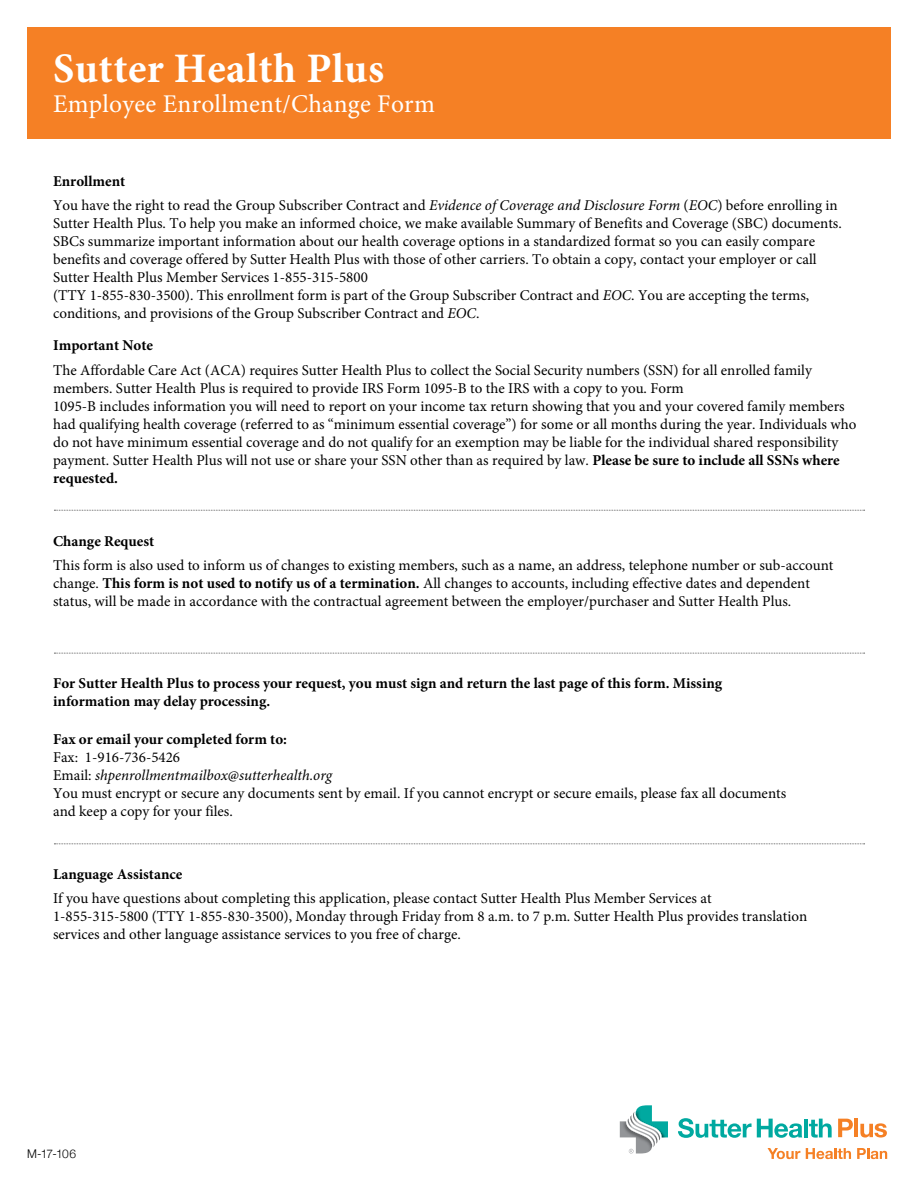
<style>
.page{position:relative;width:918px;height:1188px;background:#fff}
.page>*{position:absolute;margin:0;border:0;box-sizing:border-box;transform-origin:0 0}
.Bulleted_Body{font:700 42px "Minion Pro";letter-spacing:.01em;color:#fff}
.t1{font:25.5px "Minion Pro";letter-spacing:.01em;color:#fff}
.Paragraph_1{font:15px/18px "Minion Pro";color:#000}
.Fax_or_email{font:15px/18px "Minion Pro";color:#000}
.Header_1{font:700 15px/18px "Minion Pro";color:#000}
.t2{font:300 12px "Helvetica Neue";color:#000}
.s1{font-style:italic}
.s2{font-weight:700}
</style>
<div class="page">
<div style="left:27px;top:27px;width:864px;height:112px;background:#f58025"></div>
<svg style="left:54px;top:510px;width:811px;height:1px"></svg>
<svg style="left:54px;top:653px;width:811px;height:1px"></svg>
<svg style="left:54px;top:843px;width:811px;height:1px"></svg>
<svg style="left:678px;top:1118px;width:124px;height:20px"></svg>
<hr style="left:804px;top:1119px;width:4px;height:18px;background:#00a9a0">
<svg style="left:809px;top:1119px;width:23px;height:19px"></svg>
<img style="left:630px;top:1153px;width:15px;height:1px">
<svg style="left:620px;top:1105px;width:48px;height:48px"></svg>
<svg style="left:838px;top:1119px;width:15px;height:18px"></svg>
<hr style="left:854px;top:1119px;width:4px;height:18px;background:#f58025">
<svg style="left:860px;top:1123px;width:27px;height:15px"></svg>
<svg style="left:768px;top:1148px;width:32px;height:11px"></svg>
<svg style="left:806px;top:1148px;width:45px;height:11px"></svg>
<svg style="left:857px;top:1148px;width:30px;height:11px"></svg>
<p class="Bulleted_Body" style="left:53px;top:39px;width:332px">Sutter Health Plus</p>
<p class="t1" style="left:53px;top:87px;width:383px">Employee Enrollment/Change Form</p>
<p class="Header_1" style="left:53px;top:172px;width:74px">Enrollment</p>
<p class="Paragraph_1" style="left:53px;top:197px;width:790px">You have the right to read the Group Subscriber Contract and <span class="s1">Evidence of Coverage and Disclosure Form</span> (<span class="s1">EOC</span>) before enrolling in Sutter Health Plus. To help you make an informed choice, we make available Summary of Benefits and Coverage (SBC) documents.<br>SBCs summarize important information about our health coverage options in a standardized format so you can easily compare benefits and coverage offered by Sutter Health Plus with those of other carriers. To obtain a copy, contact your employer or call Sutter Health Plus Member Services 1-855-315-5800<br>(TTY 1-855-830-3500). This enrollment form is part of the Group Subscriber Contract and <span class="s1">EOC</span>. You are accepting the terms, conditions, and provisions of the Group Subscriber Contract and <span class="s1">EOC</span>.</p>
<p class="Header_1" style="left:53px;top:336px;width:101px">Important Note</p>
<p class="Paragraph_1" style="left:53px;top:361px;width:805px">The Affordable Care Act (ACA) requires Sutter Health Plus to collect the Social Security numbers (SSN) for all enrolled family members. Sutter Health Plus is required to provide IRS Form 1095-B to the IRS with a copy to you. Form<br>1095-B includes information you will need to report on your income tax return showing that you and your covered family members had qualifying health coverage (referred to as “minimum essential coverage”) for some or all months during the year. Individuals who do not have minimum essential coverage and do not qualify for an exemption may be liable for the individual shared responsibility payment. Sutter Health Plus will not use or share your SSN other than as required by law. <span class="s2">Please be sure to include all SSNs where requested.</span></p>
<p class="Header_1" style="left:53px;top:532px;width:103px">Change Request</p>
<p class="Paragraph_1" style="left:53px;top:557px;width:782px">This form is also used to inform us of changes to existing members, such as a name, an address, telephone number or sub-account change. <span class="s2">This form is not used to notify us of a termination.</span> All changes to accounts, including effective dates and dependent status, will be made in accordance with the contractual agreement between the employer/purchaser and Sutter Health Plus.</p>
<p class="Header_1" style="left:53px;top:674px;width:671px">For Sutter Health Plus to process your request, you must sign and return the last page of this form. Missing information may delay processing.</p>
<p class="Fax_or_email" style="left:53px;top:730px;width:735px"><span class="s2">Fax or email your completed form to:<br></span>Fax: 1-916-736-5426<br>Email: <span class="s1">shpenrollmentmailbox@sutterhealth.org<br></span>You must encrypt or secure any documents sent by email. If you cannot encrypt or secure emails, please fax all documents and keep a copy for your files.</p>
<p class="Header_1" style="left:53px;top:865px;width:131px">Language Assistance</p>
<p class="Paragraph_1" style="left:53px;top:890px;width:756px">If you have questions about completing this application, please contact Sutter Health Plus Member Services at<br>1-855-315-5800 (TTY 1-855-830-3500), Monday through Friday from 8 a.m. to 7 p.m. Sutter Health Plus provides translation services and other language assistance services to you free of charge.</p>
<p class="t2" style="left:27px;top:1144px;width:51px">M-17-106</p>
</div>
